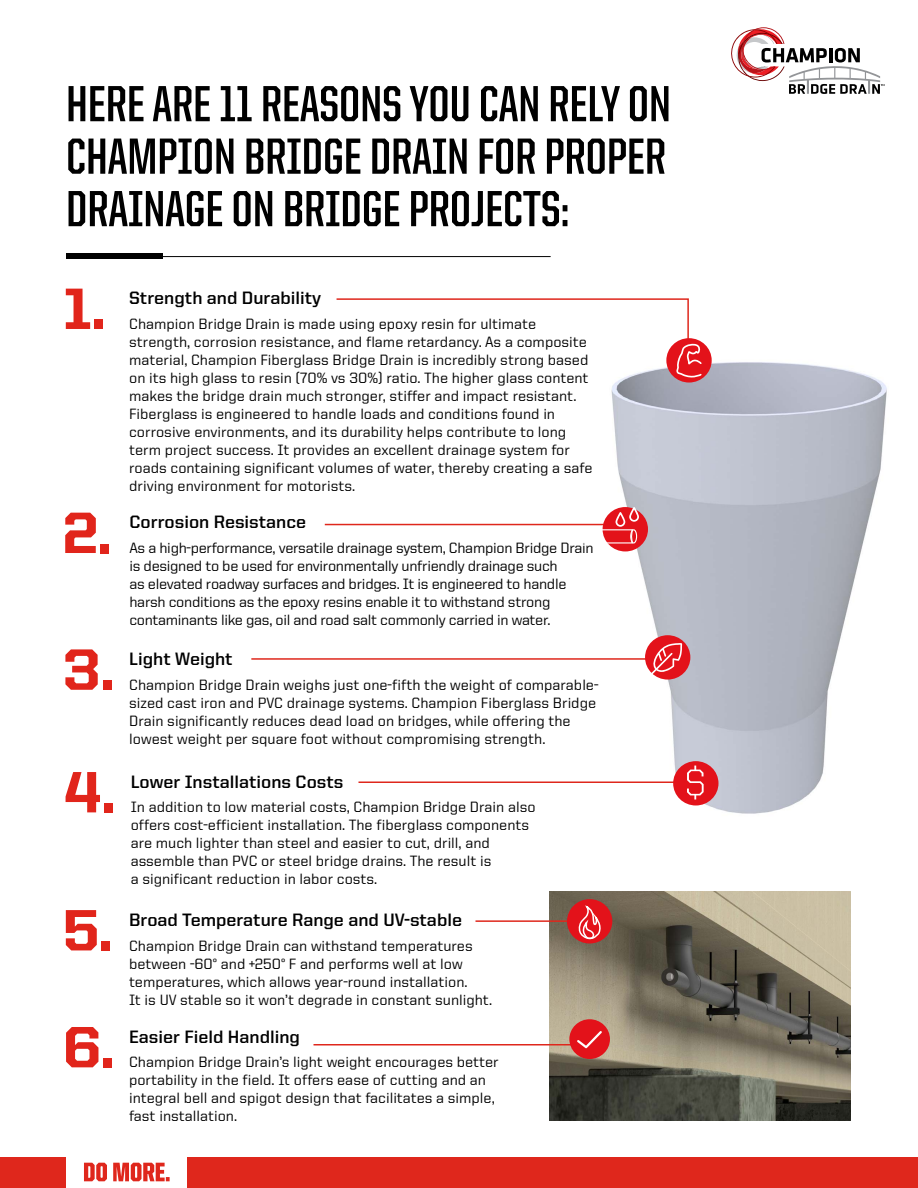
<style>
.page{position:relative;width:918px;height:1188px;background:#fff}
.page>*{position:absolute;margin:0;border:0;box-sizing:border-box;transform-origin:0 0}
.t1{font:800 58.5px "United Sans Reg";color:#e1251b}
.t2{font:700 51px/52.5px "United Sans Cond";color:#000;text-align:justify}
.t3{font:700 18px "United Sans Reg";color:#000}
.t4{font:500 15px/18px "United Sans Reg";color:#000}
.t5{font:500 15px/18px "United Sans Reg";letter-spacing:-.02em;color:#000}
</style>
<div class="page">
<img style="left:440px;top:355px;width:447px;height:459px">
<div style="left:0;top:1158px;width:918px;height:30px;background:#df271c"></div>
<div style="left:66px;top:1155px;width:121px;height:33px;background:#fff"></div>
<svg style="left:84px;top:1163px;width:86px;height:18px"></svg>
<img style="left:550px;top:891px;width:300px;height:230px">
<hr style="left:66px;top:256px;width:485px;height:1px;background:#000">
<div style="left:67px;top:253px;width:96px;height:6px;background:#000"></div>
<hr style="left:325px;top:524px;width:298px;height:1px;background:#df271c">
<hr style="left:251px;top:658px;width:415px;height:2px;background:#df271c">
<hr style="left:476px;top:920px;width:104px;height:2px;background:#df271c">
<hr style="left:358px;top:782px;width:330px;height:1px;background:#df271c">
<hr style="left:314px;top:1044px;width:261px;height:2px;background:#df271c">
<svg style="left:731px;top:27px;width:153px;height:67px"></svg>
<div style="left:603px;top:507px;width:45px;height:44px;background:#e3121a;border-radius:50%"></div>
<svg style="left:576px;top:507px;width:63px;height:37px"></svg>
<div style="left:630px;top:529px;width:7px;height:15px;border:1px solid #fff;border-radius:50%"></div>
<div style="left:645px;top:635px;width:45px;height:45px;background:#e3121a;border-radius:50%"></div>
<svg style="left:644px;top:643px;width:38px;height:38px"></svg>
<div style="left:666px;top:338px;width:46px;height:45px;background:#e3121a;border-radius:50%"></div>
<svg style="left:336px;top:298px;width:367px;height:81px"></svg>
<div style="left:567px;top:899px;width:45px;height:44px;background:#e3121a;border-radius:50%"></div>
<svg style="left:574px;top:905px;width:28px;height:36px"></svg>
<div style="left:569px;top:1019px;width:41px;height:40px;background:#e3121a;border-radius:50%"></div>
<svg style="left:577px;top:1031px;width:25px;height:17px"></svg>
<div style="left:673px;top:761px;width:45px;height:45px;background:#e3121a;border-radius:50%"></div>
<svg style="left:687px;top:766px;width:17px;height:34px"></svg>
<h2 class="t2" style="left:66px;top:77px;width:606px">HERE ARE 11 REASONS YOU CAN RELY ON CHAMPION BRIDGE DRAIN FOR PROPER DRAINAGE ON BRIDGE PROJECTS:</h2>
<h1 class="t1" style="left:63px;top:277px;width:43px">1.</h1>
<p class="t3" style="left:129px;top:288px;width:193px">Strength and Durability</p>
<p class="t4" style="left:129px;top:315px;width:465px">Champion Bridge Drain is made using epoxy resin for ultimate strength, corrosion resistance, and flame retardancy. As a composite material, Champion Fiberglass Bridge Drain is incredibly strong based on its high glass to resin (70% vs 30%) ratio. The higher glass content makes the bridge drain much stronger, stiffer and impact resistant.<br>Fiberglass is engineered to handle loads and conditions found in corrosive environments, and its durability helps contribute to long term project success. It provides an excellent drainage system for roads containing significant volumes of water, thereby creating a safe driving environment for motorists.</p>
<h1 class="t1" style="left:62px;top:501px;width:50px">2.</h1>
<p class="t3" style="left:129px;top:512px;width:178px">Corrosion Resistance</p>
<p class="t5" style="left:129px;top:539px;width:466px">As a high-performance, versatile drainage system, Champion Bridge Drain is designed to be used for environmentally unfriendly drainage such<br>as elevated roadway surfaces and bridges. It is engineered to handle harsh conditions as the epoxy resins enable it to withstand strong contaminants like gas, oil and road salt commonly carried in water.</p>
<h1 class="t1" style="left:63px;top:637px;width:52px">3.</h1>
<p class="t3" style="left:129px;top:649px;width:105px">Light Weight</p>
<p class="t4" style="left:129px;top:675px;width:471px">Champion Bridge Drain weighs just one-fifth the weight of comparable&shy;sized cast iron and PVC drainage systems. Champion Fiberglass Bridge Drain significantly reduces dead load on bridges, while offering the lowest weight per square foot without compromising strength.</p>
<h1 class="t1" style="left:64px;top:760px;width:52px">4.</h1>
<p class="t3" style="left:131px;top:772px;width:214px">Lower Installations Costs</p>
<p class="t4" style="left:131px;top:798px;width:406px">In addition to low material costs, Champion Bridge Drain also offers cost-efficient installation. The fiberglass components are much lighter than steel and easier to cut, drill, and assemble than PVC or steel bridge drains. The result is<br>a significant reduction in labor costs.</p>
<h1 class="t1" style="left:63px;top:898px;width:51px">5.</h1>
<p class="t3" style="left:129px;top:910px;width:335px">Broad Temperature Range and UV-stable</p>
<p class="t4" style="left:129px;top:936px;width:365px">Champion Bridge Drain can withstand temperatures between -60° and +250° F and performs well at low temperatures, which allows year-round installation.<br>It is UV stable so it won’t degrade in constant sunlight.</p>
<h1 class="t1" style="left:63px;top:1015px;width:53px">6.</h1>
<p class="t3" style="left:129px;top:1027px;width:172px">Easier Field Handling</p>
<p class="t4" style="left:129px;top:1053px;width:371px">Champion Bridge Drain’s light weight encourages better portability in the field. It offers ease of cutting and an integral bell and spigot design that facilitates a simple, fast installation.</p>
</div>
